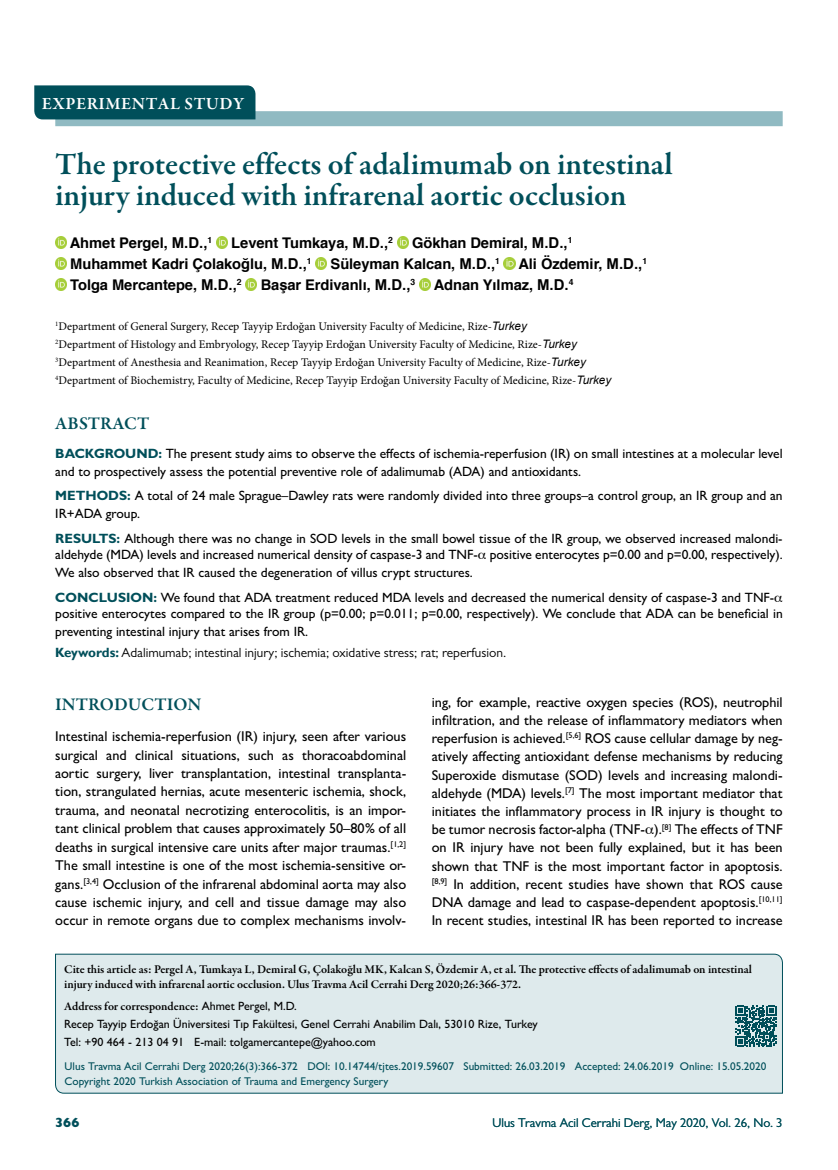
<style>
.page{position:relative;width:838px;height:1170px;background:#fff}
.page>*{position:absolute;margin:0;border:0;box-sizing:border-box;transform-origin:0 0}
.t1{font:600 31.5px/31.5px "Garamond Premr Pro";letter-spacing:-.005em;color:#004f5a}
.t2{font:600 18px "Garamond Premr Pro";letter-spacing:.005em;color:#004f5a}
.t3{font:600 17.25px "Garamond Premr Pro";letter-spacing:.03em;color:#fff}
.t4{font:700 14.7px "Helvetica";letter-spacing:-.005em;color:#000}
.t5{font:500 14.25px/18.1px "Gill Sans MT Pro";color:#000;text-align:justify}
.t6{font:500 13.5px/18px "Gill Sans MT Pro";color:#000}
.t7{font:800 13.5px "Gill Sans MT Pro";color:#004f5a}
.t8{font:13.35px "Gill Sans MT Pro";color:#000}
.t9{font:12.75px "Gill Sans MT Pro";color:#004f5a}
.t10{font:600 12px/15px "Garamond Premr Pro";letter-spacing:-.005em;color:#000}
.t11{font:500 12px/18px "Gill Sans MT Pro";color:#000}
.t12{font:11.7px/18px "Minion Pro";color:#000}
.t13{font:500 11.25px/15px "Gill Sans MT Pro";color:#004f5a}
.s1{font-family:"Arial";font-size:15px}
.s2{font-family:"Arial";font-style:italic}
.s3{font-weight:700;color:#004f5a}
.s4{font-family:"Gill Sans";font-weight:700;color:#004f5a}
.s5{font-family:"Gill Sans MT Pro";font-weight:500}
</style>
<div class="page">
<div style="left:55px;top:111px;width:727px;height:15px;background:#90bac2"></div>
<svg style="left:55px;top:237px;width:11px;height:11px"></svg>
<svg style="left:216px;top:237px;width:11px;height:11px"></svg>
<svg style="left:397px;top:237px;width:11px;height:11px"></svg>
<svg style="left:55px;top:258px;width:11px;height:11px"></svg>
<svg style="left:315px;top:258px;width:12px;height:11px"></svg>
<svg style="left:504px;top:258px;width:11px;height:11px"></svg>
<svg style="left:55px;top:279px;width:11px;height:11px"></svg>
<svg style="left:246px;top:279px;width:11px;height:11px"></svg>
<svg style="left:419px;top:279px;width:11px;height:11px"></svg>
<div style="left:34px;top:85px;width:221px;height:34px;background:#004f5a"></div>
<div style="left:55px;top:953px;width:728px;height:140px;background:#deeaec"></div>
<svg style="left:735px;top:1005px;width:41px;height:41px;background:#478189"></svg>
<p class="t3" style="left:42px;top:93px;width:204px">EXPERIMENTAL STUDY</p>
<h1 class="t1" style="left:55px;top:149px;width:619px">The protective effects of adalimumab on intestinal injury induced with infrarenal aortic occlusion</h1>
<p class="t4" style="left:70px;top:231px;width:144px">Ahmet Pergel, <span class="s1">M.D.,</span><sup>1</sup></p>
<p class="t4" style="left:231px;top:231px;width:163px">Levent Tumkaya, <span class="s1">M.D.,</span><sup>2</sup></p>
<p class="t4" style="left:412px;top:231px;width:162px">Gökhan Demiral, <span class="s1">M.D.,</span><sup>1</sup></p>
<p class="t4" style="left:70px;top:252px;width:243px">Muhammet Kadri Çolakoğlu, <span class="s1">M.D.,</span><sup>1</sup></p>
<p class="t4" style="left:331px;top:252px;width:171px">Süleyman Kalcan, <span class="s1">M.D.,</span><sup>1</sup></p>
<p class="t4" style="left:518px;top:252px;width:130px">Ali Özdemir, <span class="s1">M.D.,</span><sup>1</sup></p>
<p class="t4" style="left:70px;top:273px;width:173px">Tolga Mercantepe, <span class="s1">M.D.,</span><sup>2</sup></p>
<p class="t4" style="left:261px;top:273px;width:156px">Başar Erdivanlı, <span class="s1">M.D.,</span><sup>3</sup></p>
<p class="t4" style="left:434px;top:273px;width:141px">Adnan Yılmaz, <span class="s1">M.D.</span><sup>4</sup></p>
<p class="t12" style="left:55px;top:317px;width:557px"><sup>1</sup>Department of General Surgery, Recep Tayyip Erdoğan University Faculty of Medicine, Rize-<span class="s2">Turkey<br></span><sup>2</sup>Department of Histology and Embryology, Recep Tayyip Erdoğan University Faculty of Medicine, Rize-<span class="s2">Turkey </span><sup>3</sup>Department of Anesthesia and Reanimation, Recep Tayyip Erdoğan University Faculty of Medicine, Rize-<span class="s2">Turkey </span><sup>4</sup>Department of Biochemistry, Faculty of Medicine, Recep Tayyip Erdoğan University Faculty of Medicine, Rize-<span class="s2">Turkey</span></p>
<p class="t2" style="left:55px;top:412px;width:95px">ABSTRACT</p>
<p class="t6" style="left:55px;top:444px;width:729px"><span class="s3">BACKGROUND:</span> The present study aims to observe the effects of ischemia-reperfusion (IR) on small intestines at a molecular level and to prospectively assess the potential preventive role of adalimumab (ADA) and antioxidants.</p>
<p class="t6" style="left:55px;top:486px;width:729px"><span class="s3">METHODS:</span> A total of 24 male Sprague–Dawley rats were randomly divided into three groups–a control group, an IR group and an<br>IR+ADA group.</p>
<p class="t6" style="left:55px;top:529px;width:729px;line-height:16.5px"><span class="s3">RESULTS:</span> Although there was no change in SOD levels in the small bowel tissue of the IR group, we observed increased malondi&shy;aldehyde (MDA) levels and increased numerical density of caspase-3 and TNF- positive enterocytes p=0.00 and p=0.00, respectively).</p>
<p class="t6" style="left:55px;top:560px;width:720px;line-height:24.5px">We also observed that IR caused the degeneration of villus crypt structures.<br><span class="s3">CONCLUSION:</span> We found that ADA treatment reduced MDA levels and decreased the numerical density of caspase-3 and TNF-</p>
<p class="t6" style="left:55px;top:604px;width:729px;line-height:17.5px">positive enterocytes compared to the IR group (p=0.00; p=0.011; p=0.00, respectively). We conclude that ADA can be beneficial in preventing intestinal injury that arises from IR.</p>
<p class="t8" style="left:55px;top:644px;width:452px"><span class="s4">Keywords:</span> Adalimumab; intestinal injury; ischemia; oxidative stress; rat; reperfusion.</p>
<p class="t5" style="left:432px;top:692px;width:352px">ing, for example, reactive oxygen species (ROS), neutrophil infiltration, and the release of inflammatory mediators when reperfusion is achieved.<sup>[5,6]</sup> ROS cause cellular damage by neg&shy;atively affecting antioxidant defense mechanisms by reducing Superoxide dismutase (SOD) levels and increasing malondi&shy;aldehyde (MDA) levels.<sup>[7]</sup> The most important mediator that initiates the inflammatory process in IR injury is thought to be tumor necrosis factor-alpha (TNF- ).<sup>[8]</sup> The effects of TNF on IR injury have not been fully explained, but it has been shown that TNF is the most important factor in apoptosis. <sup>[8,9]</sup> In addition, recent studies have shown that ROS cause DNA damage and lead to caspase-dependent apoptosis.<sup>[10,11] </sup>In recent studies, intestinal IR has been reported to increase</p>
<p class="t2" style="left:55px;top:693px;width:148px">INTRODUCTION</p>
<p class="t5" style="left:55px;top:727px;width:352px">Intestinal ischemia-reperfusion (IR) injury, seen after various surgical and clinical situations, such as thoracoabdominal aortic surgery, liver transplantation, intestinal transplanta&shy;tion, strangulated hernias, acute mesenteric ischemia, shock, trauma, and neonatal necrotizing enterocolitis, is an impor&shy;tant clinical problem that causes approximately 50–80% of all deaths in surgical intensive care units after major traumas.<sup>[1,2] </sup>The small intestine is one of the most ischemia-sensitive or&shy;gans.<sup>[3,4]</sup> Occlusion of the infrarenal abdominal aorta may also cause ischemic injury, and cell and tissue damage may also occur in remote organs due to complex mechanisms involv-</p>
<p class="t10" style="left:64px;top:962px;width:689px">Cite this article as: Pergel A, Tumkaya L, Demiral G, Çolakoğlu MK, Kalcan S, Özdemir A, et al. The protective effects of adalimumab on intestinal injury induced with infrarenal aortic occlusion. Ulus Travma Acil Cerrahi Derg 2020;26:366-372.</p>
<p class="t10" style="left:64px;top:999px;width:234px">Address for correspondence: <span class="s5">Ahmet Pergel, M.D.</span></p>
<p class="t11" style="left:64px;top:1015px;width:475px">Recep Tayyip Erdoğan Üniversitesi Tıp Fakültesi, Genel Cerrahi Anabilim Dalı, 53010 Rize, Turkey<br>Tel: +90 464 - 213 04 91 E-mail: tolgamercantepe@yahoo.com</p>
<p class="t13" style="left:65px;top:1058px;width:703px">Ulus Travma Acil Cerrahi Derg 2020;26(3):366-372 DOI: 10.14744/tjtes.2019.59607 Submitted: 26.03.2019 Accepted: 24.06.2019 Online: 15.05.2020<br>Copyright 2020 Turkish Association of Trauma and Emergency Surgery</p>
<p class="t7" style="left:55px;top:1114px;width:26px">366</p>
<p class="t9" style="left:492px;top:1115px;width:291px">Ulus Travma Acil Cerrahi Derg, May 2020, Vol. 26, No. 3</p>
</div>
